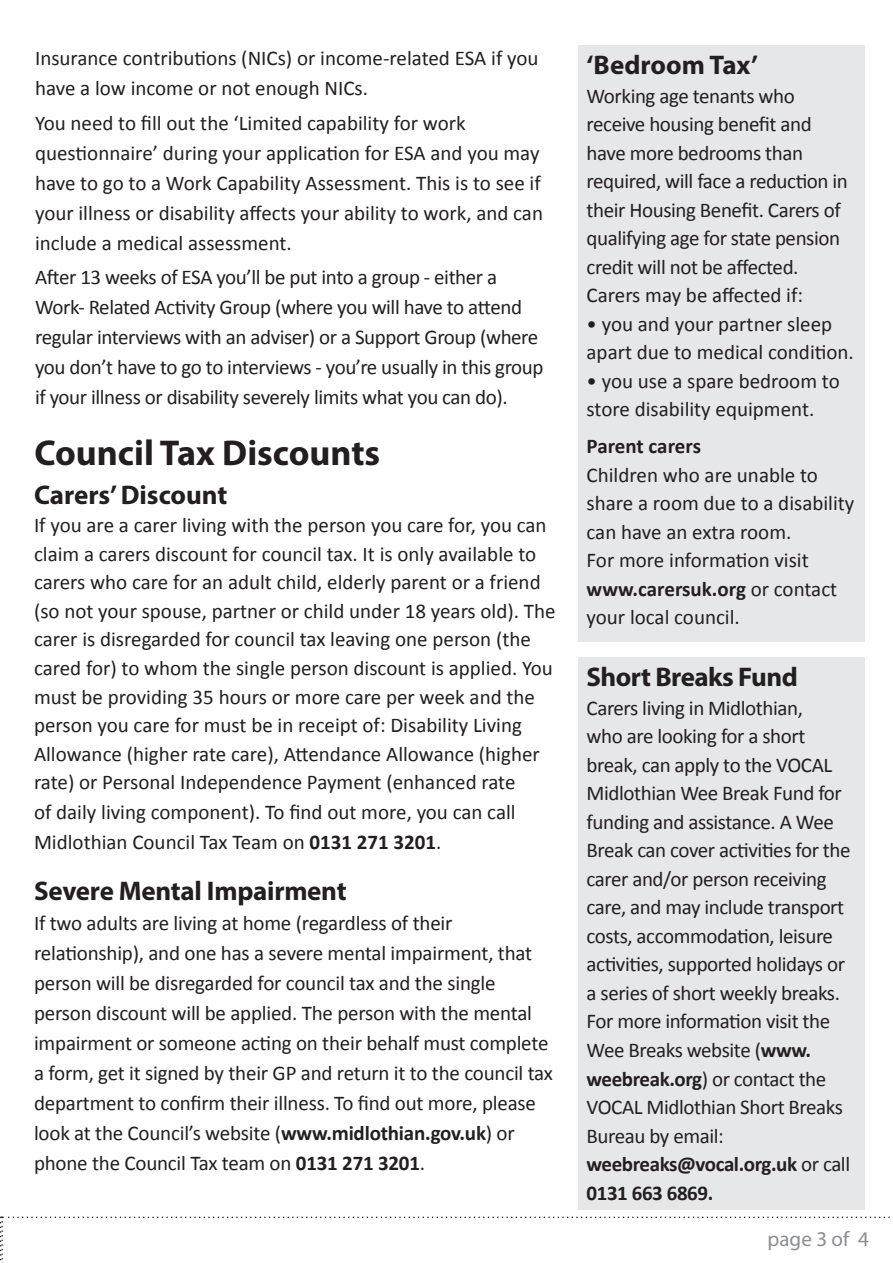
<style>
.page{position:relative;width:893px;height:1263px;background:#fff}
.page>*{position:absolute;margin:0;border:0;box-sizing:border-box;transform-origin:0 0}
.t1{font:700 36px "Myriad Pro";color:#231f20}
.main_Text{font:700 27px "Myriad Pro";letter-spacing:-.01em;color:#231f20}
.main_Text-2{font:21px/28.5px "Calibri";letter-spacing:-.01em;color:#231f20}
.main_Text-3{font:700 21px/28.5px "Calibri";letter-spacing:-.02em;color:#231f20}
.t2{font:21px "Myriad Pro";color:#8b8d90}
.s1{font-weight:700}
.s2{font-weight:400}
</style>
<div class="page">
<div style="left:578px;top:45px;width:287px;height:597px;background:#e6e7e9"></div>
<svg style="left:0;top:1216px;width:890px;height:47px"></svg>
<div style="left:578px;top:658px;width:287px;height:552px;background:#e6e7e9"></div>
<p class="main_Text-2" style="left:35px;top:43px;width:505px;line-height:30px">Insurance contributions (NICs) or income-related ESA if you have a low income or not enough NICs.</p>
<p class="main_Text-2" style="left:35px;top:108px;width:509px;line-height:30px">You need to fill out the ‘Limited capability for work questionnaire’ during your application for ESA and you may have to go to a Work Capability Assessment. This is to see if your illness or disability affects your ability to work, and can include a medical assessment.</p>
<p class="main_Text-2" style="left:35px;top:262px;width:510px;line-height:30px">After 13 weeks of ESA you’ll be put into a group - either a Work- Related Activity Group (where you will have to attend regular interviews with an adviser) or a Support Group (where you don’t have to go to interviews - you’re usually in this group if your illness or disability severely limits what you can do).</p>
<p class="t1" style="left:34px;top:429px;width:347px">Council Tax Discounts</p>
<p class="main_Text" style="left:34px;top:477px;width:195px">Carers’ Discount</p>
<p class="main_Text-2" style="left:34px;top:511px;width:523px">If you are a carer living with the person you care for, you can claim a carers discount for council tax. It is only available to carers who care for an adult child, elderly parent or a friend (so not your spouse, partner or child under 18 years old). The carer is disregarded for council tax leaving one person (the cared for) to whom the single person discount is applied. You must be providing 35 hours or more care per week and the person you care for must be in receipt of: Disability Living Allowance (higher rate care), Attendance Allowance (higher rate) or Personal Independence Payment (enhanced rate<br>of daily living component). To find out more, you can call Midlothian Council Tax Team on <span class="s1">0131 271 3201</span>.</p>
<p class="main_Text" style="left:34px;top:873px;width:314px">Severe Mental Impairment</p>
<p class="main_Text-2" style="left:34px;top:908px;width:521px;line-height:30px">If two adults are living at home (regardless of their relationship), and one has a severe mental impairment, that person will be disregarded for council tax and the single person discount will be applied. The person with the mental impairment or someone acting on their behalf must complete a form, get it signed by their GP and return it to the council tax department to confirm their illness. To find out more, please look at the Council’s website (<span class="s1">www.midlothian.gov.uk</span>) or phone the Council Tax team on <span class="s1">0131 271 3201</span>.</p>
<p class="main_Text" style="left:587px;top:47px;width:173px">‘Bedroom Tax’</p>
<p class="main_Text-2" style="left:587px;top:81px;width:263px">Working age tenants who receive housing benefit and have more bedrooms than required, will face a reduction in their Housing Benefit. Carers of qualifying age for state pension credit will not be affected.<br>Carers may be affected if:</p>
<p class="main_Text-2" style="left:587px;top:309px;width:269px">• you and your partner sleep apart due to medical condition.</p>
<p class="main_Text-2" style="left:587px;top:366px;width:255px">• you use a spare bedroom to store disability equipment.</p>
<p class="main_Text-3" style="left:587px;top:432px;width:116px">Parent carers</p>
<p class="main_Text-2" style="left:587px;top:460px;width:269px">Children who are unable to share a room due to a disability can have an extra room.</p>
<p class="main_Text-2" style="left:587px;top:546px;width:224px">For more information visit</p>
<p class="main_Text-2" style="left:587px;top:574px;width:252px"><span class="s1">www.carersuk.org</span> or contact your local council.</p>
<p class="main_Text" style="left:587px;top:660px;width:213px">Short Breaks Fund</p>
<p class="main_Text-2" style="left:587px;top:694px;width:265px">Carers living in Midlothian,<br>who are looking for a short break, can apply to the VOCAL<br>Midlothian Wee Break Fund for funding and assistance. A Wee<br>Break can cover activities for the carer and/or person receiving care, and may include transport costs, accommodation, leisure activities, supported holidays or a series of short weekly breaks.<br>For more information visit the<br>Wee Breaks website (<span class="s1">www. weebreak.org</span>) or contact the<br>VOCAL Midlothian Short Breaks<br>Bureau by email:</p>
<p class="main_Text-3" style="left:587px;top:1150px;width:265px">weebreaks@vocal.org.uk <span class="s2">or call<br></span>0131 663 6869.</p>
<p class="t2" style="left:767px;top:1226px;width:103px">page 3 of 4</p>
</div>
